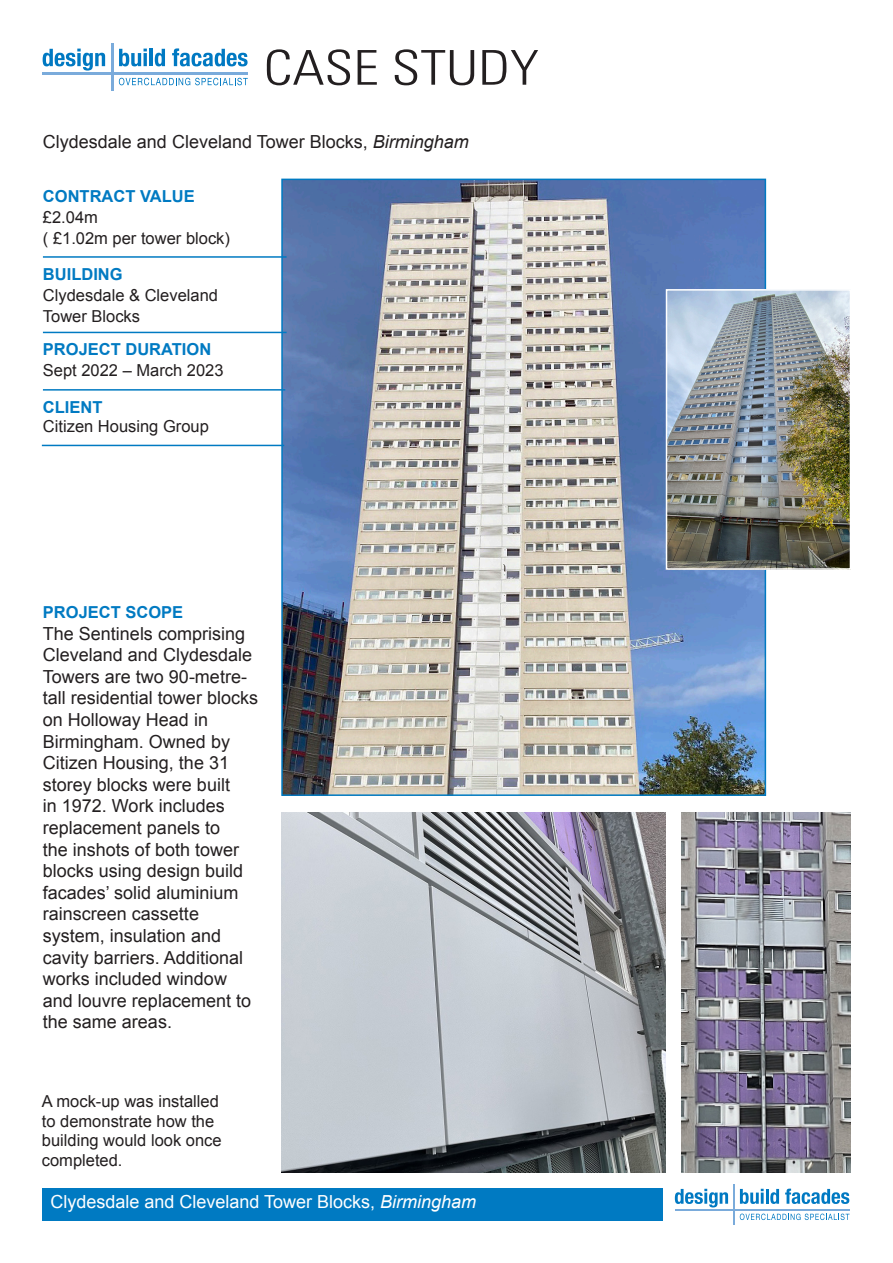
<style>
.page{position:relative;width:893px;height:1263px;background:#fff}
.page>*{position:absolute;margin:0;border:0;box-sizing:border-box;transform-origin:0 0}
.t1{font:300 condensed 48px "Univers";color:#231f20;scale:1.2 1}
.t2{font:18px/21.6px "Arial";color:#231f20}
.t3{font:18px "Arial";color:#fff}
.t4{font:16.5px/21px "Arial";color:#231f20}
.t5{font:700 16.5px "Arial";color:#007ac2}
.s1{font-style:italic}
.s2{font-weight:700;color:#007ac2}
</style>
<div class="page">
<svg style="left:43px;top:49px;width:62px;height:22px"></svg>
<svg style="left:119px;top:49px;width:28px;height:17px"></svg>
<hr style="left:149px;top:49px;width:4px;height:17px;background:#0079c2">
<svg style="left:155px;top:49px;width:10px;height:17px"></svg>
<svg style="left:172px;top:48px;width:76px;height:18px"></svg>
<hr style="left:43px;top:72px;width:205px;height:2px;background:#7aabdb">
<svg style="left:119px;top:78px;width:129px;height:7px"></svg>
<hr style="left:111px;top:43px;width:2px;height:48px;background:#7aabdb">
<img style="left:284px;top:182px;width:479px;height:611px">
<hr style="left:43px;top:256px;width:244px;height:2px;background:#007ac2">
<hr style="left:43px;top:332px;width:244px;height:1px;background:#007ac2">
<hr style="left:43px;top:389px;width:242px;height:2px;background:#007ac2">
<img style="left:281px;top:813px;width:385px;height:360px">
<div style="left:43px;top:1188px;width:620px;height:32px;background:#007ac2"></div>
<svg style="left:675px;top:1189px;width:53px;height:18px"></svg>
<svg style="left:740px;top:1189px;width:24px;height:15px"></svg>
<hr style="left:766px;top:1189px;width:3px;height:15px;background:#0079c2">
<svg style="left:770px;top:1189px;width:9px;height:15px"></svg>
<svg style="left:785px;top:1188px;width:64px;height:16px"></svg>
<hr style="left:675px;top:1209px;width:174px;height:1px;background:#7aabdb">
<svg style="left:740px;top:1213px;width:109px;height:7px"></svg>
<hr style="left:733px;top:1184px;width:2px;height:41px;background:#7aabdb">
<hr style="left:42px;top:445px;width:242px;height:1px;background:#007ac2">
<img style="left:669px;top:292px;width:179px;height:275px">
<div style="left:666px;top:289px;width:185px;height:281px;border:2px solid #fff"></div>
<img style="left:682px;top:813px;width:168px;height:360px">
<h1 class="t1" style="left:264px;top:39px;width:231px">CASE STUDY</h1>
<p class="t2" style="left:43px;top:131px;width:427px">Clydesdale and Cleveland Tower Blocks, <span class="s1">Birmingham</span></p>
<p class="t4" style="left:43px;top:186px;width:189px"><span class="s2">CONTRACT VALUE </span>£2.04m<br>( £1.02m per tower block)</p>
<p class="t4" style="left:43px;top:263px;width:177px"><span class="s2">BUILDING<br></span>Clydesdale &amp; Cleveland<br>Tower Blocks</p>
<p class="t4" style="left:43px;top:339px;width:182px"><span class="s2">PROJECT DURATION<br></span>Sept 2022 – March 2023</p>
<p class="t4" style="left:43px;top:397px;width:167px;line-height:19.5px"><span class="s2">CLIENT<br></span>Citizen Housing Group</p>
<p class="t5" style="left:43px;top:601px;width:142px">PROJECT SCOPE</p>
<p class="t2" style="left:43px;top:623px;width:217px">The Sentinels comprising<br>Cleveland and Clydesdale<br>Towers are two 90-metre&shy;tall residential tower blocks on Holloway Head in<br>Birmingham. Owned by<br>Citizen Housing, the 31 storey blocks were built<br>in 1972. Work includes replacement panels to<br>the inshots of both tower blocks using design build facades’ solid aluminium rainscreen cassette system, insulation and cavity barriers. Additional works included window and louvre replacement to the same areas.</p>
<p class="t4" style="left:42px;top:1092px;width:181px;line-height:19.5px">A mock-up was installed to demonstrate how the building would look once completed.</p>
<p class="t3" style="left:50px;top:1190px;width:427px">Clydesdale and Cleveland Tower Blocks, <span class="s1">Birmingham</span></p>
</div>
